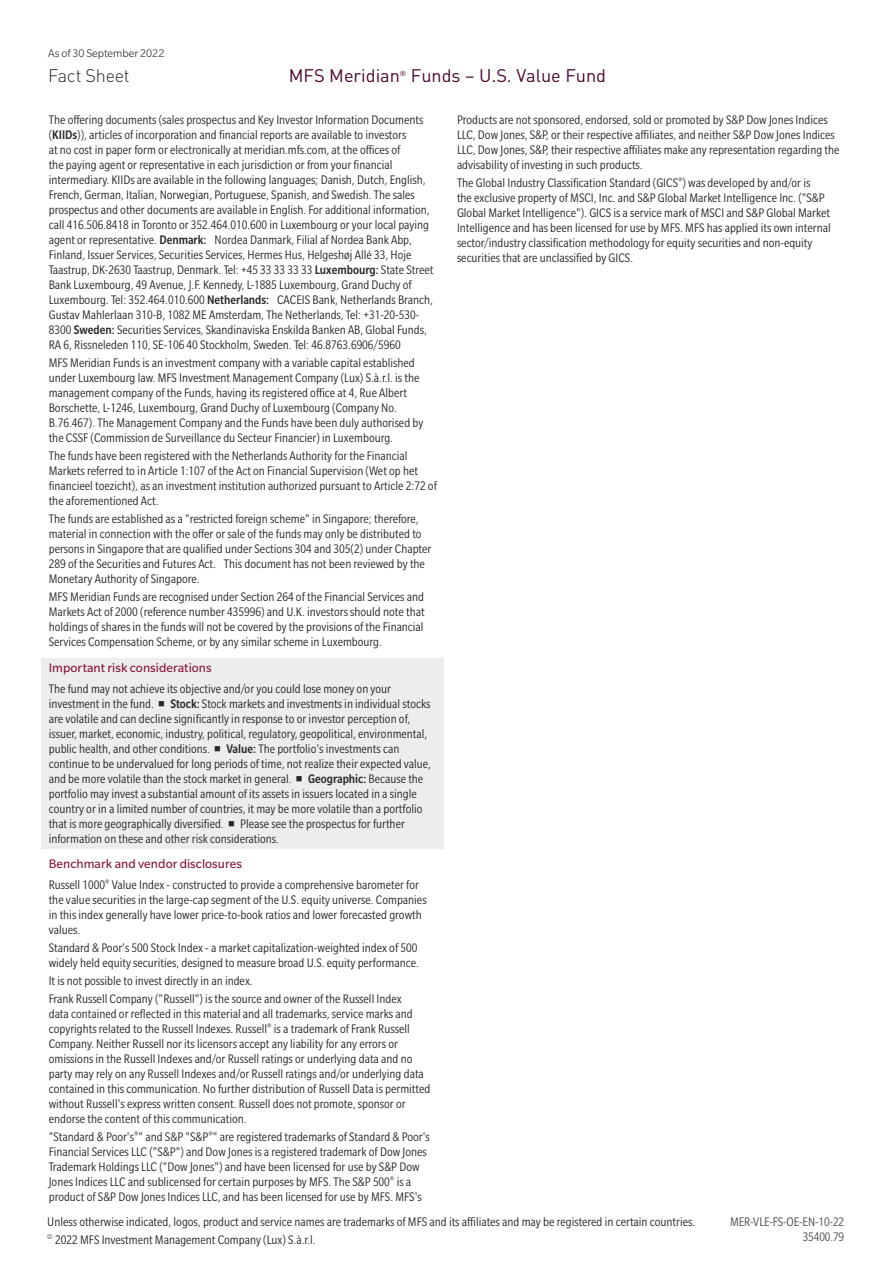
<style>
.page{position:relative;width:893px;height:1263px;background:#fff}
.page>*{position:absolute;margin:0;border:0;box-sizing:border-box;transform-origin:0 0}
.Page_Subheader{font:18px "DINOT";color:#4b0532}
.t1{font:300 18px "DINOT";letter-spacing:-.015em;color:#292829}
.Disclosure_Indented{font:condensed 13.5px/15px "Slate Std";color:#292829}
.Disclosure_gray{font:condensed 13.5px/15px "Slate Std";color:#292829}
.Disclosure{font:condensed 13.5px "Slate Std";color:#292829}
.Component_Header_Lef{font:13.5px "Slate Std";letter-spacing:.005em;color:#89163e}
.Print_Code{font:condensed 13.5px "Slate Std";letter-spacing:-.01em;color:#4d4d4f}
.Sidebar_Date{font:300 12px "Slate Std";color:#292829}
.Page_Subheader-2{font:7.2px "DINOT";color:#4b0532}
.s1{font-weight:500}
</style>
<div class="page">
<div style="left:41px;top:658px;width:402px;height:24px;background:#ededee"></div>
<div style="left:41px;top:682px;width:402px;height:167px;background:#ededee"></div>
<p class="Sidebar_Date" style="left:48px;top:47px;width:118px">As of 30 September 2022</p>
<h1 class="t1" style="left:48px;top:65px;width:83px">Fact Sheet</h1>
<p class="Page_Subheader" style="left:289px;top:65px;width:113px">MFS Meridian</p>
<p class="Page_Subheader-2" style="left:400px;top:69px;width:8px">®</p>
<p class="Page_Subheader" style="left:411px;top:65px;width:197px">Funds – U.S. Value Fund</p>
<p class="Disclosure_Indented" style="left:49px;top:112px;width:386px">The offering documents (sales prospectus and Key Investor Information Documents (<span class="s1">KIIDs</span>)), articles of incorporation and financial reports are available to investors<br>at no cost in paper form or electronically at meridian.mfs.com, at the offices of<br>the paying agent or representative in each jurisdiction or from your financial intermediary. KIIDs are available in the following languages; Danish, Dutch, English, French, German, Italian, Norwegian, Portuguese, Spanish, and Swedish. The sales prospectus and other documents are available in English. For additional information, call 416.506.8418 in Toronto or 352.464.010.600 in Luxembourg or your local paying agent or representative. <span class="s1">Denmark:</span> Nordea Danmark, Filial af Nordea Bank Abp, Finland, Issuer Services, Securities Services, Hermes Hus, Helgeshøj Allé 33, Hoje Taastrup, DK-2630 Taastrup, Denmark. Tel: +45 33 33 33 33 <span class="s1">Luxembourg:</span> State Street Bank Luxembourg, 49 Avenue, J.F. Kennedy, L-1885 Luxembourg, Grand Duchy of Luxembourg. Tel: 352.464.010.600 <span class="s1">Netherlands:</span> CACEIS Bank, Netherlands Branch, Gustav Mahlerlaan 310-B, 1082 ME Amsterdam, The Netherlands, Tel: +31-20-530- 8300 <span class="s1">Sweden:</span> Securities Services, Skandinaviska Enskilda Banken AB, Global Funds, RA 6, Rissneleden 110, SE-106 40 Stockholm, Sweden. Tel: 46.8763.6906/5960</p>
<p class="Disclosure_Indented" style="left:49px;top:355px;width:376px">MFS Meridian Funds is an investment company with a variable capital established under Luxembourg law. MFS Investment Management Company (Lux) S.à.r.l. is the management company of the Funds, having its registered office at 4, Rue Albert Borschette, L-1246, Luxembourg, Grand Duchy of Luxembourg (Company No.<br>B.76.467). The Management Company and the Funds have been duly authorised by the CSSF (Commission de Surveillance du Secteur Financier) in Luxembourg.</p>
<p class="Disclosure_Indented" style="left:49px;top:448px;width:390px">The funds have been registered with the Netherlands Authority for the Financial Markets referred to in Article 1:107 of the Act on Financial Supervision (Wet op het financieel toezicht), as an investment institution authorized pursuant to Article 2:72 of the aforementioned Act.</p>
<p class="Disclosure_Indented" style="left:49px;top:511px;width:384px">The funds are established as a "restricted foreign scheme" in Singapore; therefore, material in connection with the offer or sale of the funds may only be distributed to persons in Singapore that are qualified under Sections 304 and 305(2) under Chapter 289 of the Securities and Futures Act. This document has not been reviewed by the Monetary Authority of Singapore.</p>
<p class="Disclosure_Indented" style="left:49px;top:589px;width:377px;text-align:justify">MFS Meridian Funds are recognised under Section 264 of the Financial Services and Markets Act of 2000 (reference number 435996) and U.K. investors should note that holdings of shares in the funds will not be covered by the provisions of the Financial Services Compensation Scheme, or by any similar scheme in Luxembourg.</p>
<p class="Component_Header_Lef" style="left:49px;top:660px;width:164px">Important risk considerations</p>
<p class="Disclosure_gray" style="left:49px;top:681px;width:384px">The fund may not achieve its objective and/or you could lose money on your investment in the fund. ■ <span class="s1">Stock:</span> Stock markets and investments in individual stocks are volatile and can decline significantly in response to or investor perception of, issuer, market, economic, industry, political, regulatory, geopolitical, environmental, public health, and other conditions. ■ <span class="s1">Value:</span> The portfolio's investments can continue to be undervalued for long periods of time, not realize their expected value, and be more volatile than the stock market in general. ■ <span class="s1">Geographic:</span> Because the portfolio may invest a substantial amount of its assets in issuers located in a single country or in a limited number of countries, it may be more volatile than a portfolio that is more geographically diversified. ■ Please see the prospectus for further information on these and other risk considerations.</p>
<p class="Component_Header_Lef" style="left:49px;top:857px;width:195px">Benchmark and vendor disclosures</p>
<p class="Disclosure_Indented" style="left:49px;top:877px;width:379px">Russell 1000<sup>®</sup> Value Index - constructed to provide a comprehensive barometer for the value securities in the large-cap segment of the U.S. equity universe. Companies in this index generally have lower price-to-book ratios and lower forecasted growth values.</p>
<p class="Disclosure_Indented" style="left:49px;top:940px;width:372px">Standard &amp; Poor's 500 Stock Index - a market capitalization-weighted index of 500 widely held equity securities, designed to measure broad U.S. equity performance.</p>
<p class="Disclosure_Indented" style="left:49px;top:973px;width:205px">It is not possible to invest directly in an index.</p>
<p class="Disclosure_Indented" style="left:49px;top:991px;width:383px">Frank Russell Company ("Russell") is the source and owner of the Russell Index<br>data contained or reflected in this material and all trademarks, service marks and copyrights related to the Russell Indexes. Russell<sup>®</sup> is a trademark of Frank Russell Company. Neither Russell nor its licensors accept any liability for any errors or omissions in the Russell Indexes and/or Russell ratings or underlying data and no party may rely on any Russell Indexes and/or Russell ratings and/or underlying data contained in this communication. No further distribution of Russell Data is permitted without Russell's express written consent. Russell does not promote, sponsor or endorse the content of this communication.</p>
<p class="Disclosure_Indented" style="left:49px;top:1129px;width:383px">"Standard &amp; Poor's<sup>®</sup>" and S&amp;P "S&amp;P<sup>®</sup>" are registered trademarks of Standard &amp; Poor's Financial Services LLC ("S&amp;P") and Dow Jones is a registered trademark of Dow Jones Trademark Holdings LLC ("Dow Jones") and have been licensed for use by S&amp;P Dow Jones Indices LLC and sublicensed for certain purposes by MFS. The S&amp;P 500<sup>®</sup> is a product of S&amp;P Dow Jones Indices LLC, and has been licensed for use by MFS. MFS's</p>
<p class="Disclosure_Indented" style="left:457px;top:112px;width:384px">Products are not sponsored, endorsed, sold or promoted by S&amp;P Dow Jones Indices LLC, Dow Jones, S&amp;P, or their respective affiliates, and neither S&amp;P Dow Jones Indices LLC, Dow Jones, S&amp;P, their respective affiliates make any representation regarding the advisability of investing in such products.</p>
<p class="Disclosure_Indented" style="left:457px;top:175px;width:375px">The Global Industry Classification Standard (GICS<sup>®</sup>) was developed by and/or is<br>the exclusive property of MSCI, Inc. and S&amp;P Global Market Intelligence Inc. ("S&amp;P Global Market Intelligence"). GICS is a service mark of MSCI and S&amp;P Global Market Intelligence and has been licensed for use by MFS. MFS has applied its own internal sector/industry classification methodology for equity securities and non-equity securities that are unclassified by GICS.</p>
<p class="Disclosure" style="left:47px;top:1214px;width:649px">Unless otherwise indicated, logos, product and service names are trademarks of MFS and its affiliates and may be registered in certain countries.</p>
<p class="Disclosure" style="left:47px;top:1232px;width:270px"><sup>©</sup> 2022 MFS Investment Management Company (Lux) S.à.r.l.</p>
<p class="Print_Code" style="left:730px;top:1214px;width:116px">MER-VLE-FS-OE-EN-10-22</p>
<p class="Print_Code" style="left:803px;top:1229px;width:43px">35400.79</p>
</div>
